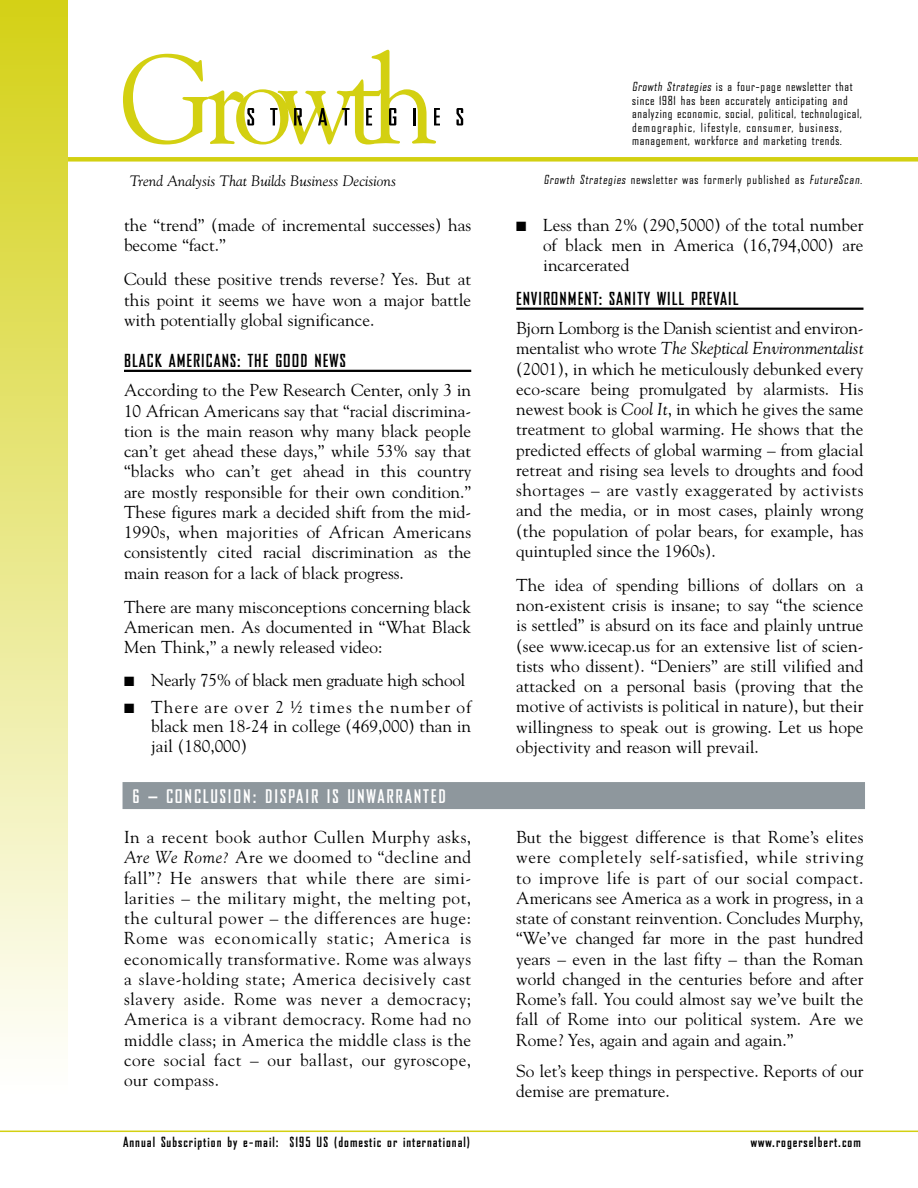
<style>
.page{position:relative;width:918px;height:1188px;background:#fff}
.page>*{position:absolute;margin:0;border:0;box-sizing:border-box;transform-origin:0 0}
.t1{font:700 18px "Bureau Agency";letter-spacing:.1em;color:#fff}
.t2{font:17.25px/20.2px "Goudy";color:#000;text-align:justify}
.t3{font:17.25px/26.2px "Goudy";letter-spacing:-.02em;color:#000}
.t4{font:700 17.25px "Bureau Agency";letter-spacing:.06em;color:#000}
.t5{font:italic 15px "Goudy";color:#000}
.t6{font:700 13.5px "Bureau Agency";letter-spacing:.075em;color:#000}
.t7{font:13.5px "Zapf Dingbats ITC";color:#000}
.t8{font:12px/13.5px "Bureau Agency";letter-spacing:.06em;color:#000}
.s1{font-style:italic}
</style>
<div class="page">
<div style="left:0;top:157px;width:918px;height:5px;background:#d3d011"></div>
<div style="left:0;top:0;width:68px;height:1097px;background:linear-gradient(to bottom,#d4d115,#fff)"></div>
<svg style="left:123px;top:50px;width:317px;height:95px"></svg>
<svg style="left:456px;top:108px;width:7px;height:17px"></svg>
<hr style="left:0;top:1131px;width:918px;height:1px;background:#d3d011">
<div style="left:123px;top:782px;width:742px;height:27px;background:#8e979d"></div>
<hr style="left:124px;top:370px;width:347px;height:2px;background:#000">
<hr style="left:516px;top:308px;width:348px;height:2px;background:#000">
<p class="t8" style="left:632px;top:80px;width:231px">Growth Strategies is a four-page newsletter that since 1981 has been accurately anticipating and analyzing economic, social, political, technological, demographic, lifestyle, consumer, business, management, workforce and marketing trends.</p>
<p class="t5" style="left:130px;top:172px;width:268px">Trend Analysis That Builds Business Decisions</p>
<p class="t8" style="left:544px;top:173px;width:322px">Growth Strategies newsletter was formerly published as FutureScan.</p>
<p class="t2" style="left:124px;top:214px;width:349px">the “trend” (made of incremental successes) has become “fact.”</p>
<p class="t2" style="left:124px;top:269px;width:349px">Could these positive trends reverse? Yes. But at this point it seems we have won a major battle with potentially global significance.</p>
<p class="t4" style="left:124px;top:351px;width:161px">Black Americans: the good</p>
<p class="t4" style="left:315px;top:351px;width:33px">news</p>
<p class="t2" style="left:124px;top:380px;width:349px">According to the Pew Research Center, only 3 in 10 African Americans say that “racial discrimina&shy;tion is the main reason why many black people can’t get ahead these days,” while 53% say that “blacks who can’t get ahead in this country are mostly responsible for their own condition.” These figures mark a decided shift from the mid-1990s, when majorities of African Americans consistently cited racial discrimination as the main reason for a lack of black progress.</p>
<p class="t2" style="left:124px;top:596px;width:349px">There are many misconceptions concerning black American men. As documented in “What Black Men Think,” a newly released video:</p>
<p class="t3" style="left:151px;top:667px;width:322px">Nearly 75% of black men graduate high school<br>There are over 2 ½ times the number of</p>
<p class="t2" style="left:151px;top:716px;width:322px;line-height:19.5px">black men 18-24 in college (469,000) than in jail (180,000)</p>
<p class="t2" style="left:543px;top:215px;width:322px;line-height:19.8px">Less than 2% (290,5000) of the total number of black men in America (16,794,000) are incarcerated</p>
<p class="t4" style="left:516px;top:289px;width:149px">Environment: sanity will</p>
<p class="t4" style="left:691px;top:289px;width:37px">prevail</p>
<p class="t2" style="left:516px;top:317px;width:349px">Bjorn Lomborg is the Danish scientist and environ&shy;mentalist who wrote <span class="s1">The Skeptical Environmentalist </span>(2001), in which he meticulously debunked every eco-scare being promulgated by alarmists. His newest book is <span class="s1">Cool It</span>, in which he gives the same treatment to global warming. He shows that the predicted effects of global warming – from glacial retreat and rising sea levels to droughts and food shortages – are vastly exaggerated by activists and the media, or in most cases, plainly wrong (the population of polar bears, for example, has quintupled since the 1960s).</p>
<p class="t2" style="left:516px;top:574px;width:349px">The idea of spending billions of dollars on a non-existent crisis is insane; to say “the science is settled” is absurd on its face and plainly untrue (see www.icecap.us for an extensive list of scien&shy;tists who dissent). “Deniers” are still vilified and attacked on a personal basis (proving that the motive of activists is political in nature), but their willingness to speak out is growing. Let us hope objectivity and reason will prevail.</p>
<p class="t7" style="left:516px;top:220px;width:12px">■</p>
<p class="t1" style="left:133px;top:786px;width:315px">6 – CONCLUSION: DISPAIR IS UNWARR ANTED</p>
<p class="t2" style="left:124px;top:827px;width:349px">In a recent book author Cullen Murphy asks, <span class="s1">Are We Rome?</span> Are we doomed to “decline and fall”? He answers that while there are simi&shy;larities – the military might, the melting pot, the cultural power – the differences are huge:<br>Rome was economically static; America is economically transformative. Rome was always a slave-holding state; America decisively cast slavery aside. Rome was never a democracy; America is a vibrant democracy. Rome had no middle class; in America the middle class is the core social fact – our ballast, our gyroscope, our compass.</p>
<p class="t2" style="left:516px;top:827px;width:349px">But the biggest difference is that Rome’s elites were completely self-satisfied, while striving to improve life is part of our social compact.<br>Americans see America as a work in progress, in a state of constant reinvention. Concludes Murphy, “We’ve changed far more in the past hundred years – even in the last fifty – than the Roman world changed in the centuries before and after Rome’s fall. You could almost say we’ve built the fall of Rome into our political system. Are we Rome? Yes, again and again and again.”</p>
<p class="t2" style="left:516px;top:1060px;width:349px">So let’s keep things in perspective. Reports of our demise are premature.</p>
<p class="t6" style="left:123px;top:1135px;width:349px">Annual Subscription by e-mail: $195 US (domestic or international)</p>
<p class="t6" style="left:751px;top:1135px;width:112px">www.rogerselbert.com</p>
</div>
